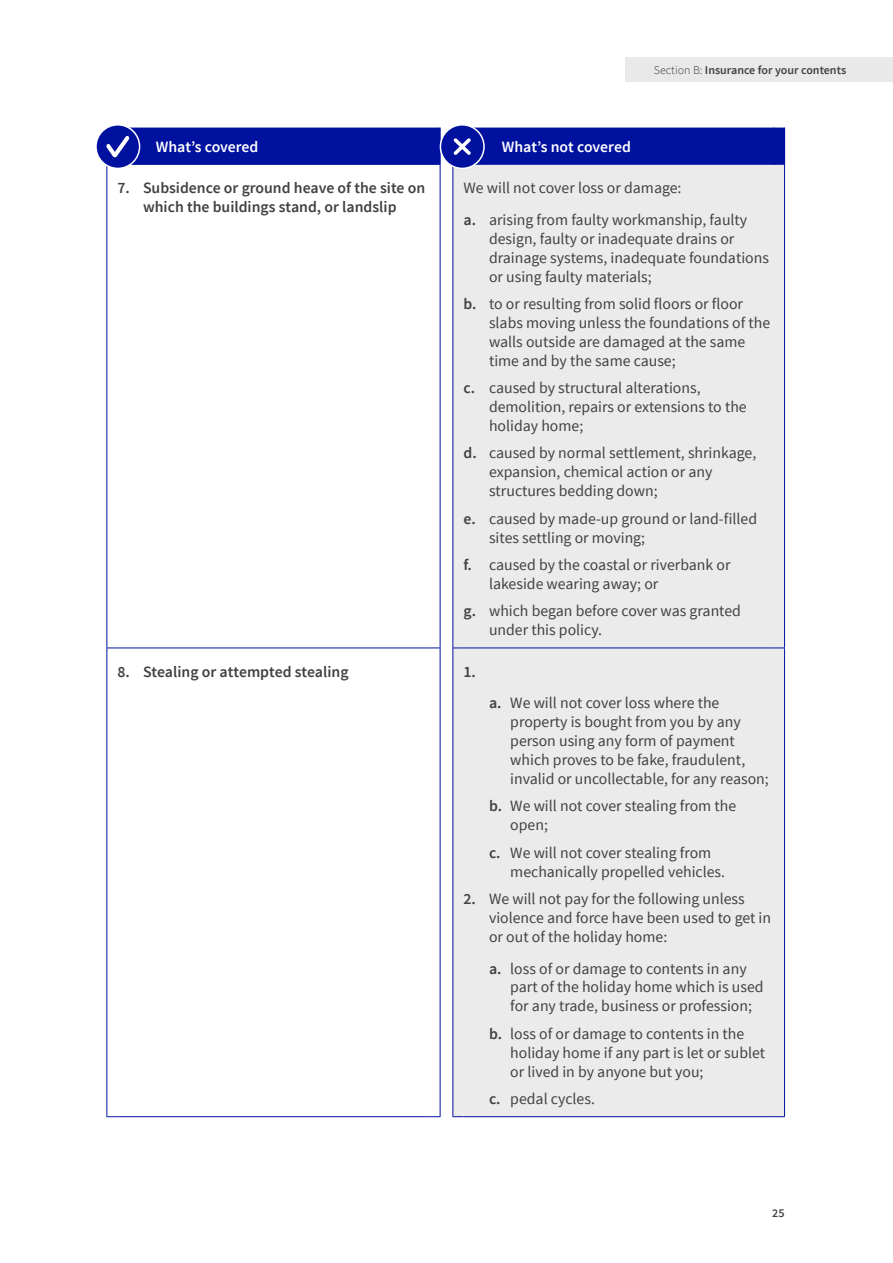
<style>
.page{position:relative;width:893px;height:1263px;background:#fff}
.page>*{position:absolute;margin:0;border:0;box-sizing:border-box;transform-origin:0 0}
.t1{font:15.75px/18.9px "Source Sans Pro";color:#414042}
.t2{font:600 15.75px/18.9px "Source Sans Pro";color:#414042;text-align:center}
.t3{font:600 15.75px "Source Sans Pro";color:#fff}
.t4{font:600 12px "Source Sans Pro";color:#414042}
.s1{font-weight:300}
.s2{font-weight:600}
</style>
<div class="page">
<div style="left:453px;top:165px;width:331px;height:951px;background:#ebebec"></div>
<hr style="left:452px;top:165px;width:1px;height:482px;background:#00109f">
<hr style="left:784px;top:165px;width:1px;height:482px;background:#00109f">
<hr style="left:452px;top:648px;width:1px;height:468px;background:#00109f">
<hr style="left:784px;top:648px;width:1px;height:468px;background:#00109f">
<hr style="left:440px;top:128px;width:1px;height:37px;background:#00109f">
<hr style="left:463px;top:647px;width:311px;height:1px;background:#00109f">
<hr style="left:463px;top:1116px;width:311px;height:1px;background:#00109f">
<hr style="left:784px;top:128px;width:1px;height:37px;background:#00109f">
<hr style="left:106px;top:165px;width:1px;height:482px;background:#00109f">
<hr style="left:106px;top:648px;width:1px;height:468px;background:#00109f">
<hr style="left:117px;top:647px;width:312px;height:1px;background:#00109f">
<hr style="left:117px;top:1116px;width:312px;height:1px;background:#00109f">
<hr style="left:440px;top:165px;width:1px;height:482px;background:#00109f">
<hr style="left:440px;top:648px;width:1px;height:468px;background:#00109f">
<div style="left:96px;top:125px;width:44px;height:43px;background:#00109f;border-radius:50%"></div>
<div style="left:95px;top:124px;width:45px;height:45px;border:2px solid #fff;border-radius:50%"></div>
<div style="left:106px;top:128px;width:334px;height:37px;background:#00109f"></div>
<div style="left:440px;top:125px;width:44px;height:43px;background:#00109f;border-radius:50%"></div>
<div style="left:440px;top:124px;width:45px;height:45px;border:2px solid #fff;border-radius:50%"></div>
<div style="left:453px;top:128px;width:331px;height:37px;background:#00109f"></div>
<div style="left:625px;top:57px;width:268px;height:24px;background:#e9e9ea"></div>
<p class="t4" style="left:654px;top:62px;width:194px"><span class="s1">Section B:</span> Insurance for your contents</p>
<p class="t3" style="left:156px;top:137px;width:104px">What’s covered</p>
<p class="t3" style="left:502px;top:137px;width:131px">What’s not covered</p>
<p class="t2" style="left:118px;top:179px;width:309px">7. Subsidence or ground heave of the site on which the buildings stand, or landslip</p>
<p class="t1" style="left:463px;top:173px;width:285px;line-height:31.7px">We will not cover loss or damage:<br><span class="s2">a.</span> arising from faulty workmanship, faulty</p>
<p class="t1" style="left:489px;top:229px;width:281px">design, faulty or inadequate drains or drainage systems, inadequate foundations or using faulty materials;</p>
<p class="t1" style="left:489px;top:295px;width:283px;text-indent:-26px"><span class="s2">b.</span> to or resulting from solid floors or floor slabs moving unless the foundations of the walls outside are damaged at the same time and by the same cause;</p>
<p class="t1" style="left:489px;top:379px;width:259px;text-indent:-26px"><span class="s2">c.</span> caused by structural alterations, demolition, repairs or extensions to the holiday home;</p>
<p class="t1" style="left:489px;top:444px;width:269px;text-indent:-26px"><span class="s2">d.</span> caused by normal settlement, shrinkage, expansion, chemical action or any structures bedding down;</p>
<p class="t1" style="left:489px;top:509px;width:270px;text-indent:-26px"><span class="s2">e.</span> caused by made-up ground or land-filled sites settling or moving;</p>
<p class="t1" style="left:489px;top:556px;width:243px;text-indent:-26px"><span class="s2">f.</span> caused by the coastal or riverbank or lakeside wearing away; or</p>
<p class="t1" style="left:489px;top:602px;width:253px;text-indent:-26px"><span class="s2">g.</span> which began before cover was granted under this policy.</p>
<p class="t2" style="left:118px;top:662px;width:233px">8. Stealing or attempted stealing</p>
<p class="t2" style="left:463px;top:662px;width:14px">1.</p>
<p class="t1" style="left:510px;top:694px;width:260px;text-indent:-21px"><span class="s2">a.</span> We will not cover loss where the property is bought from you by any person using any form of payment which proves to be fake, fraudulent, invalid or uncollectable, for any reason;</p>
<p class="t1" style="left:510px;top:797px;width:227px;text-indent:-21px"><span class="s2">b.</span> We will not cover stealing from the open;</p>
<p class="t1" style="left:510px;top:843px;width:216px;text-indent:-21px"><span class="s2">c.</span> We will not cover stealing from mechanically propelled vehicles.</p>
<p class="t1" style="left:489px;top:890px;width:283px;text-indent:-26px"><span class="s2">2.</span> We will not pay for the following unless violence and force have been used to get in or out of the holiday home:</p>
<p class="t1" style="left:510px;top:959px;width:255px;text-indent:-21px"><span class="s2">a.</span> loss of or damage to contents in any part of the holiday home which is used for any trade, business or profession;</p>
<p class="t1" style="left:510px;top:1024px;width:256px;text-indent:-21px"><span class="s2">b.</span> loss of or damage to contents in the holiday home if any part is let or sublet or lived in by anyone but you;</p>
<p class="t1" style="left:489px;top:1089px;width:107px"><span class="s2">c.</span> pedal cycles.</p>
<p class="t4" style="left:772px;top:1206px;width:14px">25</p>
</div>
